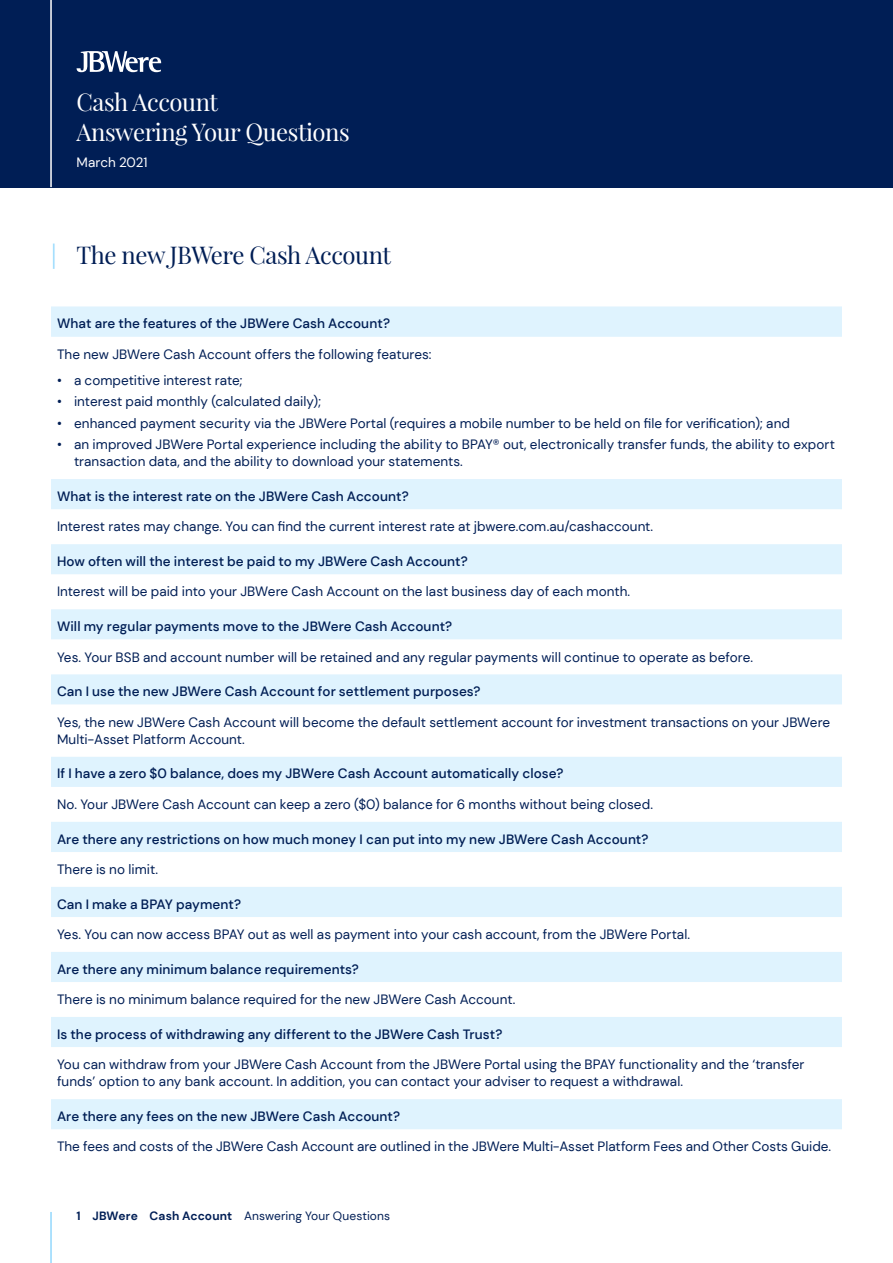
<style>
.page{position:relative;width:893px;height:1263px;background:#fff}
.page>*{position:absolute;margin:0;border:0;box-sizing:border-box;transform-origin:0 0}
.t1{font:24px/30px "Playfair Display";letter-spacing:-.02em;color:#fff}
.t2{font:24px "Playfair Display";letter-spacing:-.02em;color:#001e55}
.t3{font:13.5px/17.2px "DM Sans";letter-spacing:.005em;color:#001e55}
.t4{font:500 13.5px "DM Sans";letter-spacing:.005em;color:#001e55}
.t5{font:13.5px "DM Sans";letter-spacing:-.005em;color:#fff}
.t6{font:12px "DM Sans";letter-spacing:.01em;color:#001e55}
.s1{font-weight:500;color:#93d8fd}
.s2{font-weight:700}
</style>
<div class="page">
<hr style="left:50px;top:1212px;width:2px;height:51px;background:#93d8fd">
<div style="left:0;top:0;width:893px;height:187px;background:#001e55"></div>
<svg style="left:77px;top:51px;width:84px;height:21px"></svg>
<hr style="left:50px;top:0;width:2px;height:187px;background:#fff">
<div style="left:51px;top:306px;width:791px;height:31px;background:#dff3fe"></div>
<svg style="left:51px;top:479px;width:791px;height:650px"></svg>
<h1 class="t1" style="left:77px;top:87px;width:275px">Cash Account<br>Answering Your Questions</h1>
<p class="t5" style="left:77px;top:154px;width:73px">March 2021</p>
<h1 class="t2" style="left:51px;top:240px;width:341px"><span class="s1">|</span> The new JBWere Cash Account</h1>
<p class="t4" style="left:57px;top:315px;width:334px">What are the features of the JBWere Cash Account?</p>
<p class="t3" style="left:57px;top:345px;width:376px">The new JBWere Cash Account offers the following features:</p>
<p class="t3" style="left:57px;top:371px;width:187px">• a competitive interest rate;</p>
<p class="t3" style="left:57px;top:393px;width:265px">• interest paid monthly (calculated daily);</p>
<p class="t3" style="left:57px;top:414px;width:734px">• enhanced payment security via the JBWere Portal (requires a mobile number to be held on file for verification); and</p>
<p class="t3" style="left:74px;top:436px;width:762px;text-indent:-17px">• an improved JBWere Portal experience including the ability to BPAY® out, electronically transfer funds, the ability to export transaction data, and the ability to download your statements.</p>
<p class="t4" style="left:57px;top:488px;width:353px">What is the interest rate on the JBWere Cash Account?</p>
<p class="t3" style="left:57px;top:518px;width:598px">Interest rates may change. You can find the current interest rate at jbwere.com.au/cashaccount.</p>
<p class="t4" style="left:57px;top:553px;width:412px">How often will the interest be paid to my JBWere Cash Account?</p>
<p class="t3" style="left:57px;top:583px;width:575px">Interest will be paid into your JBWere Cash Account on the last business day of each month.</p>
<p class="t4" style="left:57px;top:618px;width:397px">Will my regular payments move to the JBWere Cash Account?</p>
<p class="t3" style="left:57px;top:648px;width:697px">Yes. Your BSB and account number will be retained and any regular payments will continue to operate as before.</p>
<p class="t4" style="left:57px;top:683px;width:425px">Can I use the new JBWere Cash Account for settlement purposes?</p>
<p class="t3" style="left:57px;top:713px;width:775px">Yes, the new JBWere Cash Account will become the default settlement account for investment transactions on your JBWere<br>Multi-Asset Platform Account.</p>
<p class="t4" style="left:57px;top:765px;width:508px">If I have a zero $0 balance, does my JBWere Cash Account automatically close?</p>
<p class="t3" style="left:57px;top:795px;width:597px">No. Your JBWere Cash Account can keep a zero ($0) balance for 6 months without being closed.</p>
<p class="t4" style="left:57px;top:830px;width:593px">Are there any restrictions on how much money I can put into my new JBWere Cash Account?</p>
<p class="t3" style="left:57px;top:860px;width:103px">There is no limit.</p>
<p class="t4" style="left:57px;top:895px;width:186px">Can I make a BPAY payment?</p>
<p class="t3" style="left:57px;top:926px;width:635px">Yes. You can now access BPAY out as well as payment into your cash account, from the JBWere Portal.</p>
<p class="t4" style="left:57px;top:960px;width:303px">Are there any minimum balance requirements?</p>
<p class="t3" style="left:57px;top:991px;width:460px">There is no minimum balance required for the new JBWere Cash Account.</p>
<p class="t4" style="left:57px;top:1026px;width:447px">Is the process of withdrawing any different to the JBWere Cash Trust?</p>
<p class="t3" style="left:57px;top:1056px;width:749px">You can withdraw from your JBWere Cash Account from the JBWere Portal using the BPAY functionality and the ‘transfer funds’ option to any bank account. In addition, you can contact your adviser to request a withdrawal.</p>
<p class="t4" style="left:57px;top:1108px;width:345px">Are there any fees on the new JBWere Cash Account?</p>
<p class="t3" style="left:57px;top:1138px;width:776px">The fees and costs of the JBWere Cash Account are outlined in the JBWere Multi-Asset Platform Fees and Other Costs Guide.</p>
<p class="t6" style="left:77px;top:1208px;width:315px"><span class="s2">1 JBWere Cash Account</span> Answering Your Questions</p>
</div>
